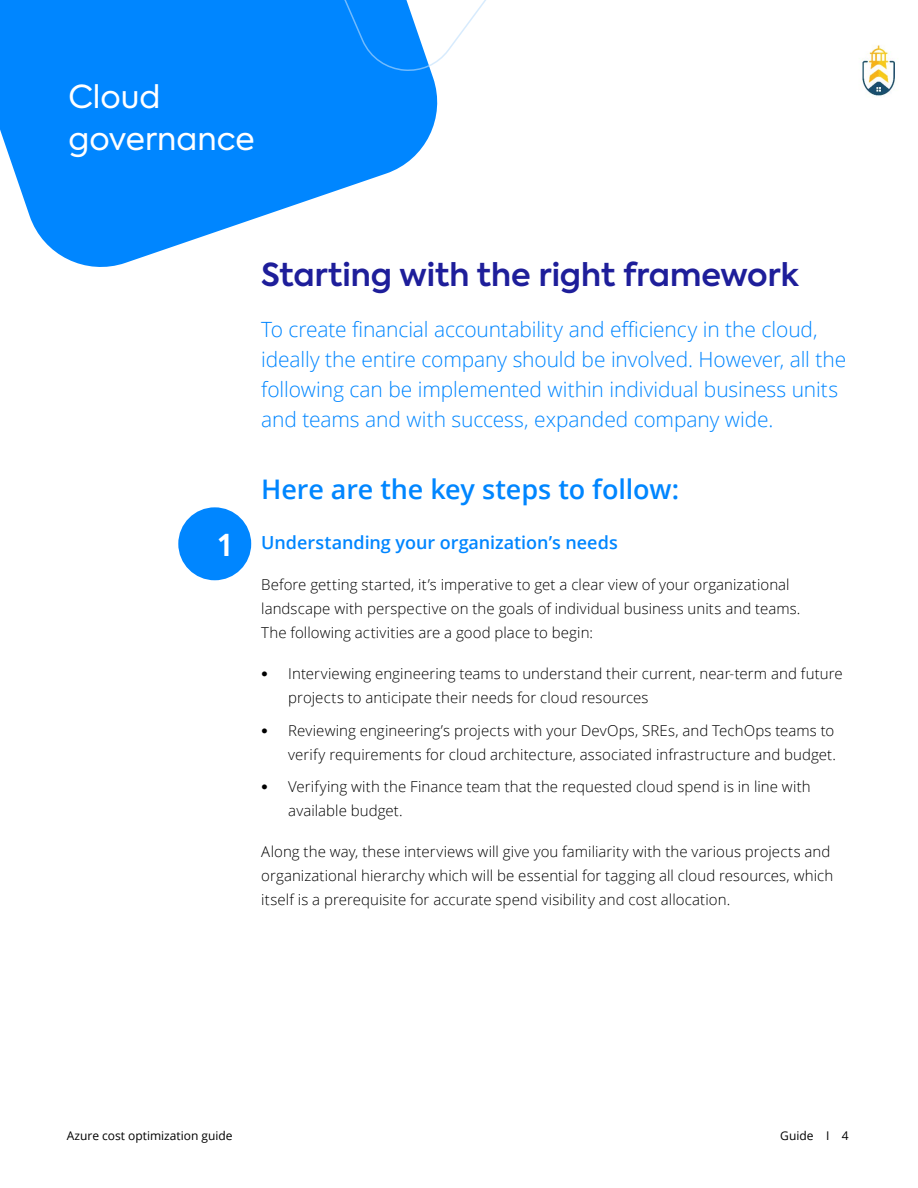
<style>
.page{position:relative;width:918px;height:1188px;background:#fff}
.page>*{position:absolute;margin:0;border:0;box-sizing:border-box;transform-origin:0 0}
.t1{font:600 31.5px "Axiforma";color:#1e1e9a}
.t2{font:31.5px/42px "Axiforma";color:#fff}
.t3{font:600 30px "Axiforma";color:#fff}
.t4{font:600 27px "Open Sans";letter-spacing:-.005em;color:#0086ff}
.t5{font:300 21px/30px "Open Sans";letter-spacing:-.005em;color:#0086ff}
.t6{font:600 18px "Open Sans";letter-spacing:-.005em;color:#0086ff}
.t7{font:300 15px/24px "Open Sans";letter-spacing:.005em;color:#000}
.t8{font:12px "Open Sans";color:#000}
.s1{font-family:"Axiforma";font-weight:700}
</style>
<div class="page">
<svg style="left:0;top:0;width:438px;height:267px;fill:#0086ff"></svg>
<svg style="left:270px;top:0;width:216px;height:73px"></svg>
<div style="left:178px;top:507px;width:73px;height:73px;background:#0086ff;border-radius:50%"></div>
<img style="left:862px;top:45px;width:33px;height:51px">
<h1 class="t2" style="left:68px;top:76px;width:188px">Cloud governance</h1>
<h2 class="t3" style="left:219px;top:525px;width:14px">1</h2>
<h1 class="t1" style="left:261px;top:253px;width:539px">Starting with the right framework</h1>
<p class="t5" style="left:261px;top:314px;width:587px">To create financial accountability and efficiency in the cloud, ideally the entire company should be involved. However, all the following can be implemented within individual business units and teams and with success, expanded company wide.</p>
<h3 class="t4" style="left:261px;top:471px;width:419px">Here are the key steps to follow:</h3>
<p class="t6" style="left:261px;top:530px;width:358px">Understanding your organization’s needs</p>
<p class="t7" style="left:261px;top:572px;width:541px">Before getting started, it’s imperative to get a clear view of your organizational landscape with perspective on the goals of individual business units and teams.<br>The following activities are a good place to begin:</p>
<p class="t7" style="left:288px;top:661px;width:556px;text-indent:-27px"><span class="s1">•</span> Interviewing engineering teams to understand their current, near-term and future projects to anticipate their needs for cloud resources</p>
<p class="t7" style="left:261px;top:718px;width:576px;text-align:right"><span class="s1">•</span> Reviewing engineering’s projects with your DevOps, SREs, and TechOps teams to verify requirements for cloud architecture, associated infrastructure and budget.</p>
<p class="t7" style="left:288px;top:774px;width:524px;text-indent:-27px"><span class="s1">•</span> Verifying with the Finance team that the requested cloud spend is in line with available budget.</p>
<p class="t7" style="left:261px;top:839px;width:573px">Along the way, these interviews will give you familiarity with the various projects and organizational hierarchy which will be essential for tagging all cloud resources, which itself is a prerequisite for accurate spend visibility and cost allocation.</p>
<p class="t8" style="left:67px;top:1127px;width:167px">Azure cost optimization guide</p>
<p class="t8" style="left:780px;top:1127px;width:70px">Guide I 4</p>
</div>
